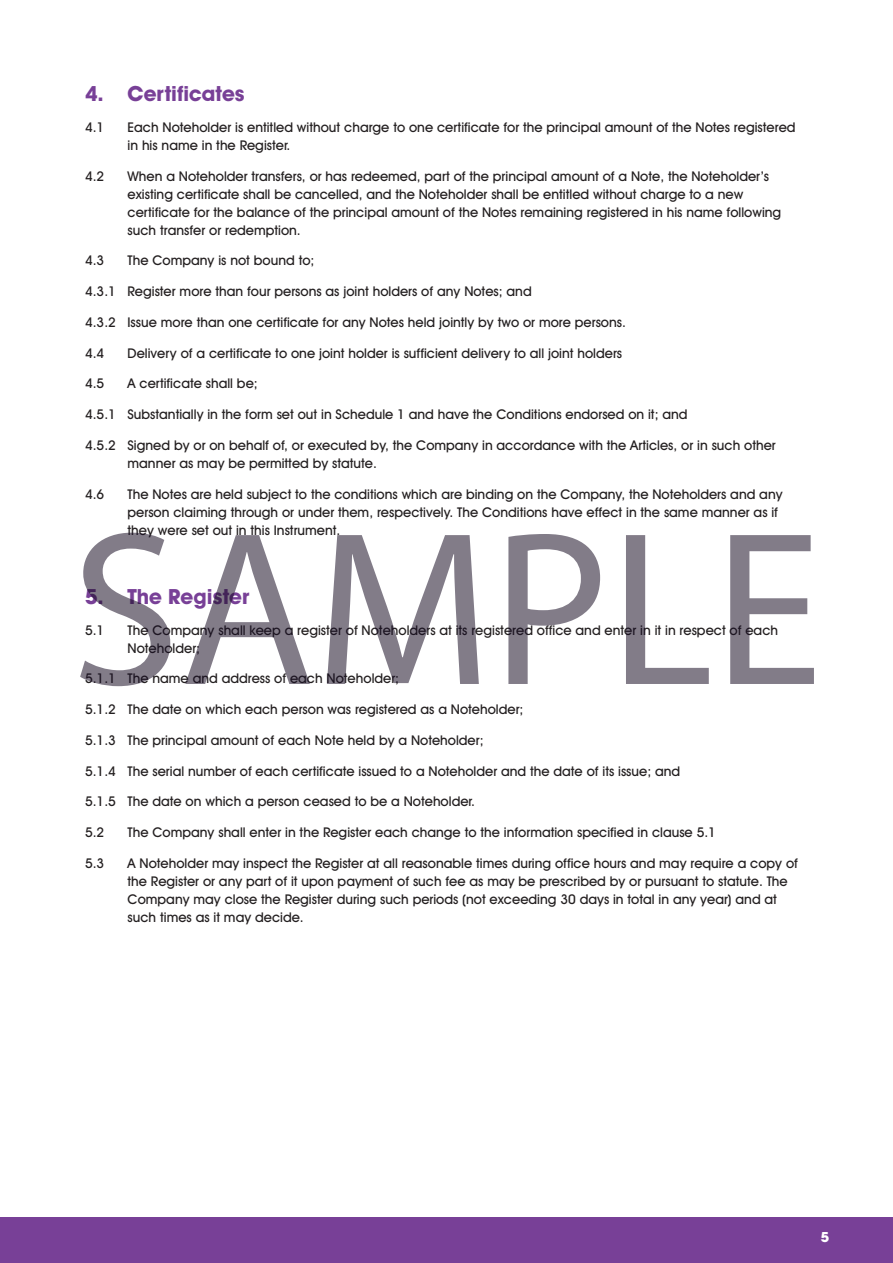
<style>
.page{position:relative;width:893px;height:1263px;background:#fff}
.page>*{position:absolute;margin:0;border:0;box-sizing:border-box;transform-origin:0 0}
.t1{font:700 21px "Avant Garde IT Cby BT";color:#784097}
.t2{font:500 13.5px/18px "Avant Garde IT Cby BT";color:#231f20}
.t3{font:700 13.5px "ITC Avant Garde Pro";color:#fff}
</style>
<div class="page">
<div style="left:0;top:1217px;width:893px;height:46px;background:#784097"></div>
<svg style="left:80px;top:533px;width:90px;height:153px"></svg>
<svg style="left:185px;top:535px;width:125px;height:149px"></svg>
<svg style="left:327px;top:535px;width:152px;height:149px"></svg>
<svg style="left:508px;top:534px;width:92px;height:150px"></svg>
<svg style="left:626px;top:535px;width:83px;height:149px"></svg>
<svg style="left:730px;top:535px;width:84px;height:149px"></svg>
<h1 class="t1" style="left:85px;top:81px;width:161px">4. Certificates</h1>
<p class="t2" style="left:85px;top:118px;width:21px">4.1</p>
<p class="t2" style="left:128px;top:118px;width:669px">Each Noteholder is entitled without charge to one certificate for the principal amount of the Notes registered in his name in the Register.</p>
<p class="t2" style="left:85px;top:167px;width:21px">4.2</p>
<p class="t2" style="left:128px;top:167px;width:655px">When a Noteholder transfers, or has redeemed, part of the principal amount of a Note, the Noteholder’s existing certificate shall be cancelled, and the Noteholder shall be entitled without charge to a new certificate for the balance of the principal amount of the Notes remaining registered in his name following such transfer or redemption.</p>
<p class="t2" style="left:85px;top:251px;width:21px">4.3</p>
<p class="t2" style="left:128px;top:251px;width:188px">The Company is not bound to;</p>
<p class="t2" style="left:85px;top:282px;width:448px">4.3.1 Register more than four persons as joint holders of any Notes; and</p>
<p class="t2" style="left:85px;top:313px;width:542px">4.3.2 Issue more than one certificate for any Notes held jointly by two or more persons.</p>
<p class="t2" style="left:85px;top:344px;width:21px">4.4</p>
<p class="t2" style="left:128px;top:344px;width:496px">Delivery of a certificate to one joint holder is sufficient delivery to all joint holders</p>
<p class="t2" style="left:85px;top:374px;width:21px">4.5</p>
<p class="t2" style="left:128px;top:374px;width:132px">A certificate shall be;</p>
<p class="t2" style="left:85px;top:405px;width:604px">4.5.1 Substantially in the form set out in Schedule 1 and have the Conditions endorsed on it; and</p>
<p class="t2" style="left:128px;top:436px;width:650px;text-indent:-43px">4.5.2 Signed by or on behalf of, or executed by, the Company in accordance with the Articles, or in such other manner as may be permitted by statute.</p>
<p class="t2" style="left:85px;top:485px;width:21px">4.6</p>
<p class="t2" style="left:128px;top:485px;width:657px">The Notes are held subject to the conditions which are binding on the Company, the Noteholders and any person claiming through or under them, respectively. The Conditions have effect in the same manner as if they were set out in this Instrument.</p>
<h1 class="t1" style="left:85px;top:583px;width:166px">5. The Register</h1>
<p class="t2" style="left:85px;top:621px;width:21px">5.1</p>
<p class="t2" style="left:128px;top:621px;width:652px">The Company shall keep a register of Noteholders at its registered office and enter in it in respect of each<br>Noteholder;</p>
<p class="t2" style="left:85px;top:669px;width:316px">5.1.1 The name and address of each Noteholder;</p>
<p class="t2" style="left:85px;top:700px;width:440px">5.1.2 The date on which each person was registered as a Noteholder;</p>
<p class="t2" style="left:85px;top:731px;width:400px">5.1.3 The principal amount of each Note held by a Noteholder;</p>
<p class="t2" style="left:85px;top:762px;width:597px">5.1.4 The serial number of each certificate issued to a Noteholder and the date of its issue; and</p>
<p class="t2" style="left:85px;top:792px;width:391px">5.1.5 The date on which a person ceased to be a Noteholder.</p>
<p class="t2" style="left:85px;top:823px;width:21px">5.2</p>
<p class="t2" style="left:128px;top:823px;width:590px">The Company shall enter in the Register each change to the information specified in clause 5.1</p>
<p class="t2" style="left:85px;top:854px;width:21px">5.3</p>
<p class="t2" style="left:128px;top:854px;width:672px">A Noteholder may inspect the Register at all reasonable times during office hours and may require a copy of the Register or any part of it upon payment of such fee as may be prescribed by or pursuant to statute. The Company may close the Register during such periods (not exceeding 30 days in total in any year) and at such times as it may decide.</p>
<p class="t3" style="left:821px;top:1228px;width:10px">5</p>
</div>
